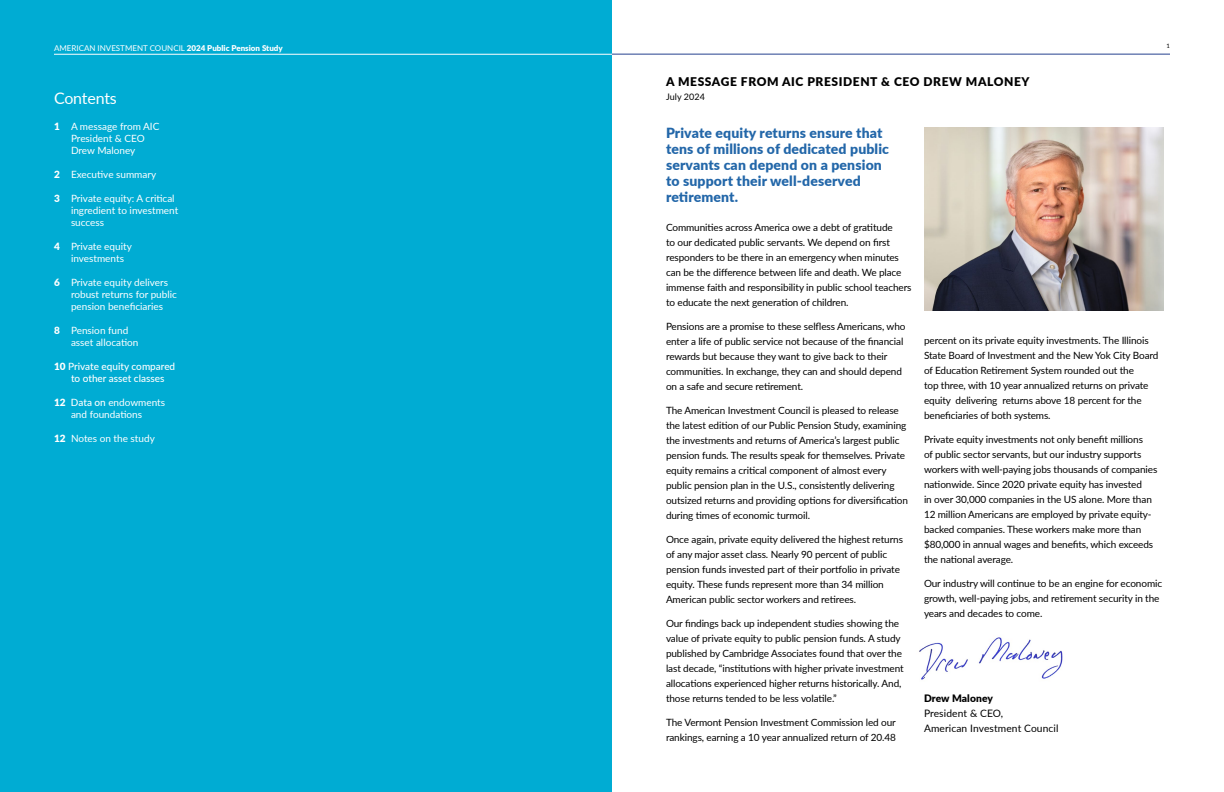
<style>
.page{position:relative;width:1224px;height:792px;background:#fff}
.page>*{position:absolute;margin:0;border:0;box-sizing:border-box;transform-origin:0 0}
.t1{font:16px "Lato";letter-spacing:-.01em;color:#fff}
.t2{font:900 14px/16px "Lato";letter-spacing:.01em;color:#2367a9}
.t3{font:900 12px "Lato";letter-spacing:.05em;color:#000}
.t4{font:10.2px "Lato";letter-spacing:.01em;color:#000}
.t5{font:900 10.2px "Lato";letter-spacing:.005em;color:#000}
.t6{font:10px/15px "Lato";letter-spacing:-.01em;color:#000}
.t7{font:10px/12px "Lato";color:#fff}
.t8{font:500 10px/12px "Lato";color:#fff}
.t9{font:9px "Lato";letter-spacing:.01em;color:#000}
.t10{font:8px "Lato";color:#fff}
.t11{font:6px "Lato";color:#000}
.s1{font-weight:900}
.s2{font-weight:500}
</style>
<div class="page">
<img style="left:919px;top:637px;width:144px;height:43px">
<div style="left:0;top:0;width:612px;height:792px;background:#00acd3"></div>
<hr style="left:612px;top:54px;width:558px;height:1px;background:#25408f">
<hr style="left:54px;top:54px;width:558px;height:1px;background:#fff">
<img style="left:924px;top:127px;width:240px;height:184px">
<p class="t10" style="left:54px;top:42px;width:230px">AMERICAN INVESTMENT COUNCIL <span class="s1">2024 Public Pension Study</span></p>
<p class="t11" style="left:1167px;top:42px;width:5px">1</p>
<p class="t3" style="left:666px;top:73px;width:365px">A MESSAGE FROM AIC PRESIDENT &amp; CEO DREW MALONEY</p>
<p class="t1" style="left:54px;top:87px;width:64px">Contents</p>
<p class="t9" style="left:666px;top:91px;width:41px">July 2024</p>
<p class="t7" style="left:71px;top:120px;width:90px;text-indent:-17px"><span class="s1">1</span> A message from AIC<br>President &amp; CEO<br>Drew Maloney</p>
<p class="t7" style="left:54px;top:168px;width:104px"><span class="s1">2</span> Executive summary</p>
<p class="t7" style="left:71px;top:192px;width:109px;text-indent:-17px"><span class="s1">3</span> Private equity: A critical ingredient to investment success</p>
<p class="t7" style="left:71px;top:240px;width:62px;text-indent:-17px"><span class="s1">4</span> Private equity investments</p>
<p class="t7" style="left:71px;top:276px;width:108px;text-indent:-17px"><span class="s1">6</span> Private equity delivers robust returns for public pension beneficiaries</p>
<p class="t7" style="left:71px;top:324px;width:69px;text-indent:-17px"><span class="s1">8</span> Pension fund asset allocation</p>
<p class="t8" style="left:71px;top:360px;width:106px;text-indent:-17px"><span class="s1">10</span> Private equity compared to other asset classes</p>
<p class="t7" style="left:71px;top:396px;width:96px;text-indent:-17px"><span class="s1">12</span> <span class="s2">Data on</span> endowments and foundations</p>
<p class="t7" style="left:54px;top:432px;width:102px"><span class="s1">12</span> Notes on the study</p>
<p class="t2" style="left:666px;top:125px;width:225px">Private equity returns ensure that tens of millions of dedicated public servants can depend on a pension to support their well-deserved retirement.</p>
<p class="t6" style="left:666px;top:220px;width:247px">Communities across America owe a debt of gratitude<br>to our dedicated public servants. We depend on first responders to be there in an emergency when minutes can be the difference between life and death. We place immense faith and responsibility in public school teachers to educate the next generation of children.</p>
<p class="t6" style="left:666px;top:319px;width:241px">Pensions are a promise to these selfless Americans, who enter a life of public service not because of the financial rewards but because they want to give back to their communities. In exchange, they can and should depend on a safe and secure retirement.</p>
<p class="t6" style="left:666px;top:403px;width:244px">The American Investment Council is pleased to release the latest edition of our Public Pension Study, examining the investments and returns of America’s largest public pension funds. The results speak for themselves. Private equity remains a critical component of almost every public pension plan in the U.S., consistently delivering outsized returns and providing options for diversification during times of economic turmoil.</p>
<p class="t6" style="left:666px;top:532px;width:239px">Once again, private equity delivered the highest returns of any major asset class. Nearly 90 percent of public pension funds invested part of their portfolio in private equity. These funds represent more than 34 million American public sector workers and retirees.</p>
<p class="t6" style="left:666px;top:616px;width:239px">Our findings back up independent studies showing the value of private equity to public pension funds. A study published by Cambridge Associates found that over the last decade, “institutions with higher private investment allocations experienced higher returns historically. And, those returns tended to be less volatile.”</p>
<p class="t6" style="left:666px;top:715px;width:232px">The Vermont Pension Investment Commission led our rankings, earning a 10 year annualized return of 20.48</p>
<p class="t6" style="left:924px;top:333px;width:236px">percent on its private equity investments. The Illinois State Board of Investment and the New Yok City Board of Education Retirement System rounded out the<br>top three, with 10 year annualized returns on private equity delivering returns above 18 percent for the beneficiaries of both systems.</p>
<p class="t6" style="left:924px;top:432px;width:235px">Private equity investments not only benefit millions<br>of public sector servants, but our industry supports workers with well-paying jobs thousands of companies nationwide. Since 2020 private equity has invested<br>in over 30,000 companies in the US alone. More than 12 million Americans are employed by private equity&shy;backed companies. These workers make more than $80,000 in annual wages and benefits, which exceeds the national average.</p>
<p class="t6" style="left:924px;top:576px;width:240px">Our industry will continue to be an engine for economic growth, well-paying jobs, and retirement security in the years and decades to come.</p>
<p class="t5" style="left:924px;top:691px;width:71px">Drew Maloney</p>
<p class="t4" style="left:924px;top:706px;width:81px">President &amp; CEO,</p>
<p class="t4" style="left:924px;top:721px;width:136px">American Investment Council</p>
</div>
